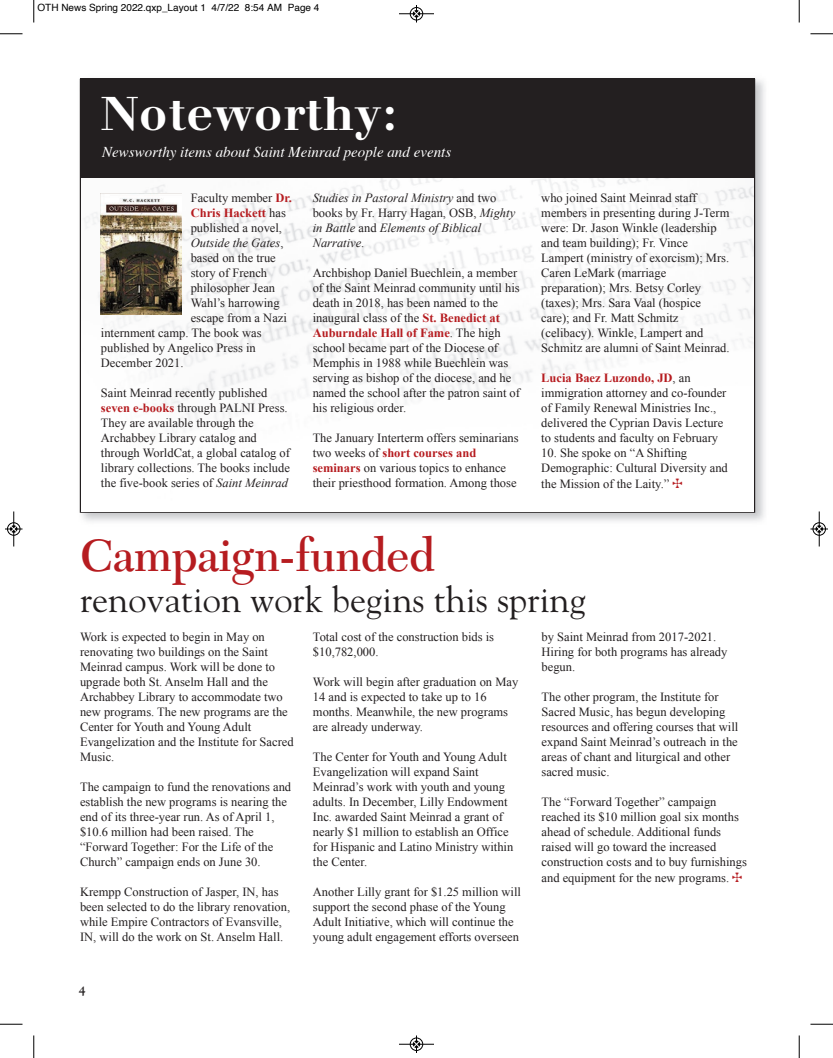
<style>
.page{position:relative;width:833px;height:1058px;background:#fff}
.page>*{position:absolute;margin:0;border:0;box-sizing:border-box;transform-origin:0 0}
.t1{font:600 47.5px "New Caledonia";color:#b61c20;scale:.96 1}
.t2{font:500 46.88px "Walbaum";letter-spacing:.025em;color:#fff}
.t3{font:36.25px "Goudy";color:#231f20}
.t4{font:italic 15px "Times";color:#fff}
.t5{font:12.5px/15px "Times New Roman";color:#231f20}
.t6{font:italic 12.5px/15px "Times New Roman";color:#231f20}
.t7{font:700 12.5px "Times New Roman";color:#b61c20}
.t8{font:700 12.5px "Goudy";color:#231f20}
.t9{font:10px "Helvetica";color:#000}
.s1{font-weight:700;color:#b61c20}
.s2{font-weight:400;color:#231f20}
.s3{font-style:normal}
.s4{font-style:italic}
</style>
<div class="page">
<img style="left:79px;top:78px;width:686px;height:444px">
<img style="left:81px;top:178px;width:672px;height:333px">
<div style="left:80px;top:79px;width:674px;height:99px;background:#231f20"></div>
<img style="left:101px;top:194px;width:81px;height:121px">
<svg style="left:33px;top:0;width:2px;height:22px"></svg>
<svg style="left:0;top:33px;width:22px;height:2px"></svg>
<svg style="left:798px;top:0;width:2px;height:22px"></svg>
<svg style="left:810px;top:33px;width:22px;height:2px"></svg>
<svg style="left:33px;top:1035px;width:2px;height:23px"></svg>
<svg style="left:0;top:1023px;width:22px;height:2px"></svg>
<svg style="left:798px;top:1035px;width:2px;height:23px"></svg>
<svg style="left:810px;top:1023px;width:22px;height:2px"></svg>
<hr style="left:399px;top:14px;width:35px;height:1px;background:#000">
<div style="left:410px;top:7px;width:13px;height:13px;border:1px solid #000;border-radius:50%"></div>
<svg style="left:413px;top:5px;width:6px;height:17px"></svg>
<hr style="left:399px;top:1044px;width:35px;height:1px;background:#000">
<div style="left:410px;top:1037px;width:13px;height:13px;border:1px solid #000;border-radius:50%"></div>
<svg style="left:413px;top:1035px;width:6px;height:17px"></svg>
<hr style="left:14px;top:511px;width:1px;height:35px;background:#000">
<div style="left:7px;top:522px;width:13px;height:13px;border:1px solid #000;border-radius:50%"></div>
<svg style="left:5px;top:526px;width:17px;height:6px"></svg>
<hr style="left:819px;top:511px;width:1px;height:35px;background:#000">
<div style="left:812px;top:522px;width:13px;height:13px;border:1px solid #000;border-radius:50%"></div>
<svg style="left:810px;top:526px;width:18px;height:6px"></svg>
<svg style="left:672px;top:479px;width:10px;height:9px"></svg>
<p class="t9" style="left:38px;top:4px;width:283px">OTH News Spring 2022.qxp_Layout 1 4/7/22 8:54 AM Page 4</p>
<h2 class="t2" style="left:101px;top:97px;width:296px">Noteworthy:</h2>
<p class="t4" style="left:102px;top:146px;width:350px">Newsworthy items about Saint Meinrad people and events</p>
<p class="t5" style="left:191px;top:191px;width:103px">Faculty member <span class="s1">Dr.</span></p>
<p class="t7" style="left:191px;top:206px;width:97px">Chris Hackett <span class="s2">has</span></p>
<p class="t5" style="left:191px;top:221px;width:93px">published a novel,</p>
<p class="t6" style="left:191px;top:236px;width:94px">Outside the Gates<span class="s3">,</span></p>
<p class="t5" style="left:191px;top:251px;width:87px">based on the true</p>
<p class="t5" style="left:191px;top:266px;width:78px">story of French</p>
<p class="t5" style="left:191px;top:281px;width:86px">philosopher Jean</p>
<p class="t5" style="left:191px;top:296px;width:90px">Wahl’s harrowing</p>
<p class="t5" style="left:191px;top:311px;width:98px">escape from a Nazi</p>
<p class="t5" style="left:101px;top:326px;width:162px">internment camp. The book was</p>
<p class="t5" style="left:101px;top:341px;width:156px">published by Angelico Press in</p>
<p class="t5" style="left:101px;top:356px;width:84px">December 2021.</p>
<p class="t5" style="left:101px;top:386px;width:191px">Saint Meinrad recently published <span class="s1">seven e-books</span> through PALNI Press.<br>They are available through the Archabbey Library catalog and through WorldCat, a global catalog of library collections. The books include the five-book series of <span class="s4">Saint Meinrad</span></p>
<p class="t6" style="left:313px;top:191px;width:204px">Studies in Pastoral Ministry <span class="s3">and two books by Fr. Harry Hagan, OSB,</span> Mighty in Battle <span class="s3">and</span> Elements of Biblical<br>Narrative<span class="s3">.</span></p>
<p class="t5" style="left:313px;top:266px;width:209px">Archbishop Daniel Buechlein, a member of the Saint Meinrad community until his death in 2018, has been named to the inaugural class of the <span class="s1">St. Benedict at Auburndale Hall of Fame</span>. The high school became part of the Diocese of Memphis in 1988 while Buechlein was serving as bishop of the diocese, and he named the school after the patron saint of his religious order.</p>
<p class="t5" style="left:312px;top:431px;width:207px">The January Interterm offers seminarians two weeks of <span class="s1">short courses and seminars</span> on various topics to enhance their priesthood formation. Among those</p>
<p class="t5" style="left:541px;top:191px;width:190px">who joined Saint Meinrad staff members in presenting during J-Term were: Dr. Jason Winkle (leadership and team building); Fr. Vince<br>Lampert (ministry of exorcism); Mrs.<br>Caren LeMark (marriage preparation); Mrs. Betsy Corley (taxes); Mrs. Sara Vaal (hospice care); and Fr. Matt Schmitz (celibacy). Winkle, Lampert and<br>Schmitz are alumni of Saint Meinrad.</p>
<p class="t5" style="left:541px;top:371px;width:187px"><span class="s1">Lucia Baez Luzondo, JD</span>, an immigration attorney and co-founder of Family Renewal Ministries Inc., delivered the Cyprian Davis Lecture to students and faculty on February</p>
<p class="t5" style="left:541px;top:445px;width:188px;line-height:15.4px">10. She spoke on “A Shifting<br>Demographic: Cultural Diversity and the Mission of the Laity.”</p>
<h1 class="t1" style="left:80px;top:536px;width:371px">Campaign-funded</h1>
<h3 class="t3" style="left:80px;top:585px;width:507px">renovation work begins this spring</h3>
<p class="t5" style="left:541px;top:629px;width:187px">by Saint Meinrad from 2017-2021.<br>Hiring for both programs has already begun.</p>
<p class="t5" style="left:541px;top:689px;width:198px">The other program, the Institute for Sacred Music, has begun developing resources and offering courses that will expand Saint Meinrad’s outreach in the areas of chant and liturgical and other sacred music.</p>
<p class="t5" style="left:541px;top:794px;width:207px">The “Forward Together” campaign reached its $10 million goal six months ahead of schedule. Additional funds raised will go toward the increased construction costs and to buy furnishings and equipment for the new programs.</p>
<p class="t5" style="left:80px;top:629px;width:215px">Work is expected to begin in May on renovating two buildings on the Saint Meinrad campus. Work will be done to upgrade both St. Anselm Hall and the Archabbey Library to accommodate two new programs. The new programs are the Center for Youth and Young Adult Evangelization and the Institute for Sacred Music.</p>
<p class="t5" style="left:80px;top:779px;width:213px">The campaign to fund the renovations and establish the new programs is nearing the end of its three-year run. As of April 1, $10.6 million had been raised. The “Forward Together: For the Life of the Church” campaign ends on June 30.</p>
<p class="t5" style="left:80px;top:884px;width:212px">Krempp Construction of Jasper, IN, has been selected to do the library renovation, while Empire Contractors of Evansville, IN, will do the work on St. Anselm Hall.</p>
<p class="t5" style="left:313px;top:629px;width:183px">Total cost of the construction bids is $10,782,000.</p>
<p class="t5" style="left:313px;top:674px;width:207px">Work will begin after graduation on May<br>14 and is expected to take up to 16 months. Meanwhile, the new programs are already underway.</p>
<p class="t5" style="left:313px;top:749px;width:202px">The Center for Youth and Young Adult Evangelization will expand Saint Meinrad’s work with youth and young adults. In December, Lilly Endowment Inc. awarded Saint Meinrad a grant of nearly $1 million to establish an Office for Hispanic and Latino Ministry within the Center.</p>
<p class="t5" style="left:313px;top:884px;width:209px">Another Lilly grant for $1.25 million will support the second phase of the Young Adult Initiative, which will continue the young adult engagement efforts overseen</p>
<p class="t8" style="left:79px;top:986px;width:8px">4</p>
</div>
